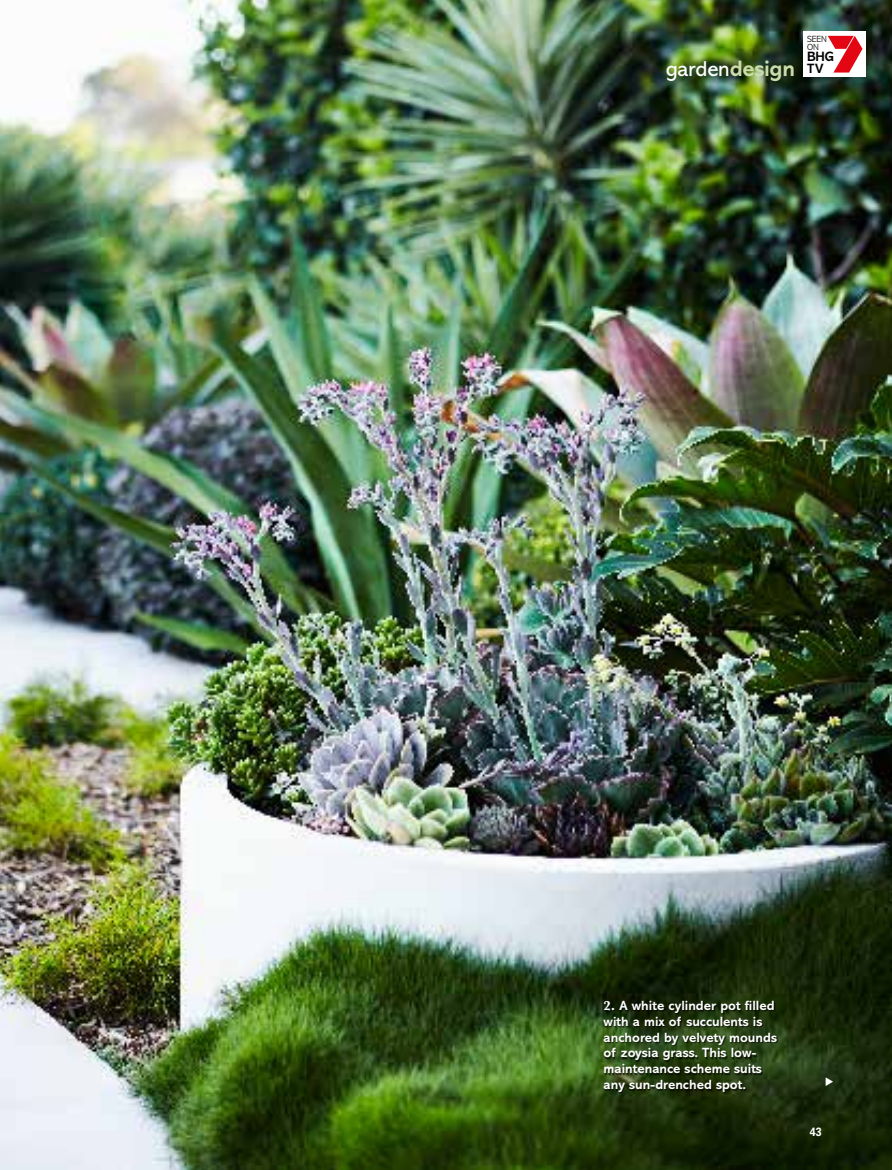
<style>
.page{position:relative;width:892px;height:1170px;background:#fff}
.page>*{position:absolute;margin:0;border:0;box-sizing:border-box;transform-origin:0 0}
.t1{font:21.75px "Abadi";letter-spacing:-.005em;color:#fff}
.t2{font:700 13.65px/11.6px "Abadi";color:#000}
.t3{font:700 13.5px/15.8px "Abadi";color:#fff}
.t4{font:700 12px "Univers";color:#fff;scale:.9 1}
.t5{font:300 9px/7.6px "Abadi";letter-spacing:-.015em;color:#000}
.s1{font-weight:700;font-size:22.5px;color:#cadcac}
.s2{font-family:"Baskerville MT Std"}
</style>
<div class="page">
<img style="left:0;top:0;width:891px;height:1169px">
<div style="left:604px;top:1001px;width:174px;height:92px;background:#000;opacity:.7"></div>
<div style="left:801px;top:30px;width:70px;height:52px;background:#000;opacity:.25"></div>
<div style="left:803px;top:32px;width:62px;height:45px;background:#fff"></div>
<svg style="left:828px;top:36px;width:34px;height:37px"></svg>
<svg style="left:825px;top:1077px;width:8px;height:9px"></svg>
<p class="t1" style="left:665px;top:57px;width:131px">garden<span class="s1">design</span></p>
<p class="t5" style="left:807px;top:35px;width:21px">SEEN<br>ON</p>
<p class="t2" style="left:807px;top:51px;width:28px">BHG<br>TV</p>
<p class="t3" style="left:603px;top:997px;width:175px"><span class="s2">2.</span> A white cylinder pot filled with a mix of succulents is anchored by velvety mounds of zoysia grass. This low&shy;maintenance scheme suits any sun-drenched spot.</p>
<p class="t4" style="left:809px;top:1125px;width:15px">43</p>
</div>
